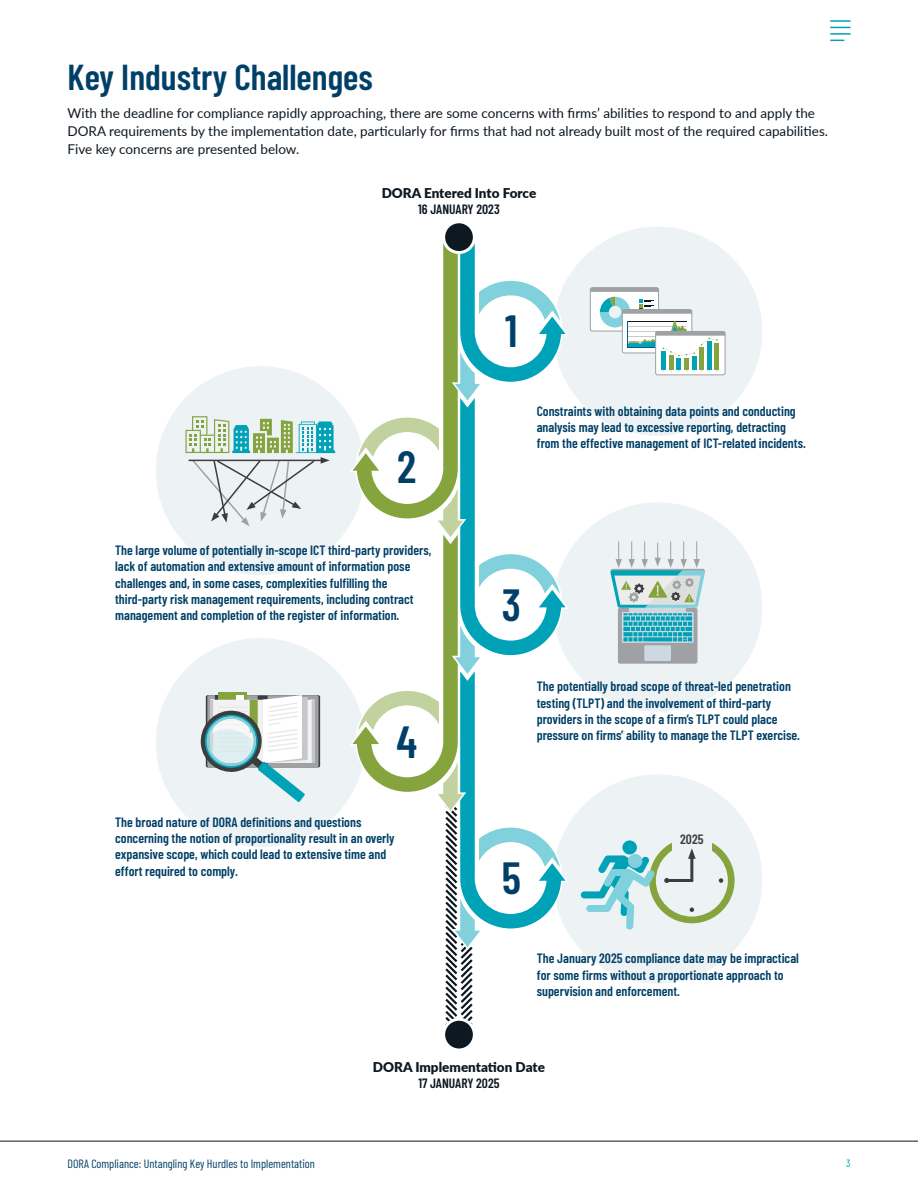
<style>
.page{position:relative;width:918px;height:1188px;background:#fff}
.page>*{position:absolute;margin:0;border:0;box-sizing:border-box;transform-origin:0 0}
.t1{font:600 45px "Barlow Condensed";color:#004068}
.t2{font:600 36px "Barlow Condensed";color:#004068}
.t3{font:600 13.5px/16.2px "Barlow Condensed";color:#004068}
.t4{font:13.5px/18px "Lato";color:#0e1821}
.t5{font:900 13.5px "Lato";color:#0e1821}
.t6{font:600 13.5px "Barlow Condensed";color:#0e1821}
.t7{font:600 13.5px "Barlow Condensed";color:#3c3d3e}
.t8{font:12px "Barlow Condensed";color:#004068}
.t9{font:10.5px "Barlow Condensed";color:#00a2b8}
</style>
<div class="page">
<hr style="left:0;top:1141px;width:918px;height:1px;background:#0e1821">
<hr style="left:830px;top:20px;width:20px;height:2px;background:#00a2b8">
<svg style="left:830px;top:27px;width:20px;height:1px"></svg>
<hr style="left:830px;top:33px;width:20px;height:2px;background:#00a2b8">
<svg style="left:830px;top:40px;width:14px;height:1px"></svg>
<div style="left:553px;top:774px;width:209px;height:210px;background:#edf2f5;border-radius:50%"></div>
<svg style="left:581px;top:840px;width:154px;height:90px"></svg>
<div style="left:156px;top:638px;width:209px;height:209px;background:#edf2f5;border-radius:50%"></div>
<div style="left:218px;top:692px;width:29px;height:13px;background:#85a43d"></div>
<svg style="left:200px;top:695px;width:119px;height:108px"></svg>
<div style="left:553px;top:502px;width:209px;height:210px;background:#edf2f5;border-radius:50%"></div>
<div style="left:618px;top:608px;width:79px;height:56px;background:#9fa1a4;border-radius:2px"></div>
<div style="left:644px;top:645px;width:27px;height:16px;background:#ccd9e1"></div>
<svg style="left:622px;top:612px;width:72px;height:31px"></svg>
<svg style="left:610px;top:541px;width:95px;height:100px"></svg>
<div style="left:156px;top:366px;width:209px;height:209px;background:#edf2f5;border-radius:50%"></div>
<svg style="left:185px;top:416px;width:150px;height:110px"></svg>
<div style="left:553px;top:227px;width:209px;height:209px;background:#edf2f5;border-radius:50%"></div>
<div style="left:590px;top:287px;width:69px;height:44px;background:#a7a9ac;border:1px solid #9fa1a4;border-radius:2px"></div>
<div style="left:656px;top:331px;width:69px;height:44px;background:#fff;border-radius:2px"></div>
<div style="left:655px;top:331px;width:70px;height:44px;border:1px solid #9fa1a4;border-radius:2px"></div>
<div style="left:661px;top:351px;width:5px;height:19px;background:#00a2b8"></div>
<hr style="left:669px;top:355px;width:4px;height:15px;background:#85a43d">
<hr style="left:677px;top:359px;width:4px;height:11px;background:#00a2b8">
<div style="left:684px;top:358px;width:5px;height:12px;background:#85a43d"></div>
<hr style="left:692px;top:356px;width:4px;height:14px;background:#00a2b8">
<div style="left:699px;top:348px;width:5px;height:22px;background:#85a43d"></div>
<div style="left:707px;top:342px;width:5px;height:28px;background:#00a2b8"></div>
<hr style="left:715px;top:343px;width:4px;height:27px;background:#85a43d">
<svg style="left:590px;top:288px;width:135px;height:68px"></svg>
<div style="left:442px;top:1018px;width:34px;height:34px;border:3px solid #fff;border-radius:50%"></div>
<svg style="left:349px;top:244px;width:221px;height:806px"></svg>
<div style="left:444px;top:222px;width:30px;height:31px;background:#0e1821;border-radius:50%"></div>
<div style="left:442px;top:220px;width:34px;height:34px;border:3px solid #fff;border-radius:50%"></div>
<h2 class="t2" style="left:68px;top:51px;width:307px">Key Industry Challenges</h2>
<p class="t4" style="left:68px;top:104px;width:762px">With the deadline for compliance rapidly approaching, there are some concerns with firms’ abilities to respond to and apply the<br>DORA requirements by the implementation date, particularly for firms that had not already built most of the required capabilities.<br>Five key concerns are presented below.</p>
<p class="t5" style="left:382px;top:183px;width:156px">DORA Entered Into Force</p>
<p class="t6" style="left:418px;top:200px;width:83px">16 JANUARY 2023</p>
<h1 class="t1" style="left:397px;top:435px;width:21px">2</h1>
<p class="t3" style="left:115px;top:541px;width:318px">The large volume of potentially in-scope ICT third-party providers, lack of automation and extensive amount of information pose challenges and, in some cases, complexities fulfilling the third-party risk management requirements, including contract management and completion of the register of information.</p>
<h1 class="t1" style="left:397px;top:709px;width:22px">4</h1>
<p class="t3" style="left:115px;top:813px;width:281px">The broad nature of DORA definitions and questions concerning the notion of proportionality result in an overly expansive scope, which could lead to extensive time and effort required to comply.</p>
<h1 class="t1" style="left:505px;top:298px;width:14px">1</h1>
<p class="t3" style="left:537px;top:402px;width:271px">Constraints with obtaining data points and conducting analysis may lead to excessive reporting, detracting from the effective management of ICT-related incidents.</p>
<h1 class="t1" style="left:502px;top:572px;width:21px">3</h1>
<p class="t3" style="left:537px;top:678px;width:265px">The potentially broad scope of threat-led penetration testing (TLPT) and the involvement of third-party providers in the scope of a firm’s TLPT could place pressure on firms’ ability to manage the TLPT exercise.</p>
<h1 class="t1" style="left:502px;top:846px;width:21px">5</h1>
<p class="t7" style="left:680px;top:830px;width:25px">2025</p>
<p class="t3" style="left:537px;top:950px;width:264px">The January 2025 compliance date may be impractical for some firms without a proportionate approach to supervision and enforcement.</p>
<p class="t5" style="left:373px;top:1057px;width:174px">DORA Implementation Date</p>
<p class="t6" style="left:418px;top:1074px;width:83px">17 JANUARY 2025</p>
<p class="t8" style="left:68px;top:1155px;width:249px">DORA Compliance: Untangling Key Hurdles to Implementation</p>
<p class="t9" style="left:846px;top:1155px;width:6px">3</p>
</div>
